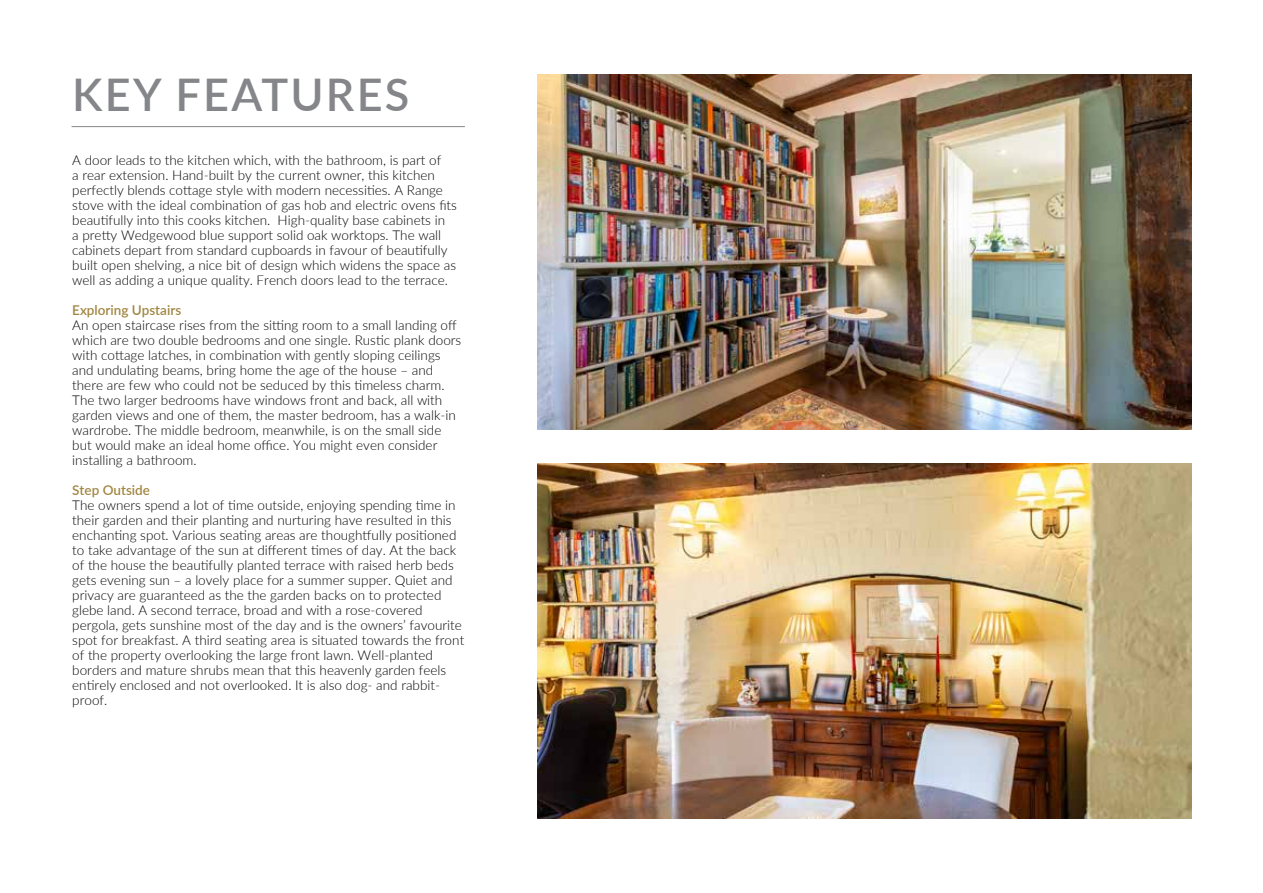
<style>
.page{position:relative;width:1263px;height:893px;background:#fff}
.page>*{position:absolute;margin:0;border:0;box-sizing:border-box;transform-origin:0 0}
.t1{font:600 45px "Lato";letter-spacing:.05em;color:#858689}
.t2{font:300 13.5px/15px "Lato";color:#000}
.t3{font:600 13.5px "Lato";color:#a18641}
</style>
<div class="page">
<hr style="left:72px;top:126px;width:393px;height:1px;background:#858689">
<img style="left:537px;top:74px;width:654px;height:355px">
<img style="left:537px;top:463px;width:654px;height:356px">
<h1 class="t1" style="left:72px;top:62px;width:339px">KEY FEATURES</h1>
<p class="t2" style="left:72px;top:152px;width:386px">A door leads to the kitchen which, with the bathroom, is part of<br>a rear extension. Hand-built by the current owner, this kitchen perfectly blends cottage style with modern necessities. A Range stove with the ideal combination of gas hob and electric ovens fits beautifully into this cooks kitchen. High-quality base cabinets in<br>a pretty Wedgewood blue support solid oak worktops. The wall cabinets depart from standard cupboards in favour of beautifully built open shelving, a nice bit of design which widens the space as well as adding a unique quality. French doors lead to the terrace.</p>
<p class="t3" style="left:72px;top:300px;width:110px">Exploring Upstairs</p>
<p class="t2" style="left:72px;top:317px;width:391px">An open staircase rises from the sitting room to a small landing off which are two double bedrooms and one single. Rustic plank doors with cottage latches, in combination with gently sloping ceilings and undulating beams, bring home the age of the house – and there are few who could not be seduced by this timeless charm.<br>The two larger bedrooms have windows front and back, all with garden views and one of them, the master bedroom, has a walk-in wardrobe. The middle bedroom, meanwhile, is on the small side but would make an ideal home office. You might even consider installing a bathroom.</p>
<p class="t3" style="left:72px;top:480px;width:79px">Step Outside</p>
<p class="t2" style="left:72px;top:497px;width:394px">The owners spend a lot of time outside, enjoying spending time in their garden and their planting and nurturing have resulted in this enchanting spot. Various seating areas are thoughtfully positioned to take advantage of the sun at different times of day. At the back of the house the beautifully planted terrace with raised herb beds gets evening sun – a lovely place for a summer supper. Quiet and privacy are guaranteed as the the garden backs on to protected glebe land. A second terrace, broad and with a rose-covered pergola, gets sunshine most of the day and is the owners’ favourite spot for breakfast. A third seating area is situated towards the front of the property overlooking the large front lawn. Well-planted borders and mature shrubs mean that this heavenly garden feels entirely enclosed and not overlooked. It is also dog- and rabbit&shy;proof.</p>
</div>
